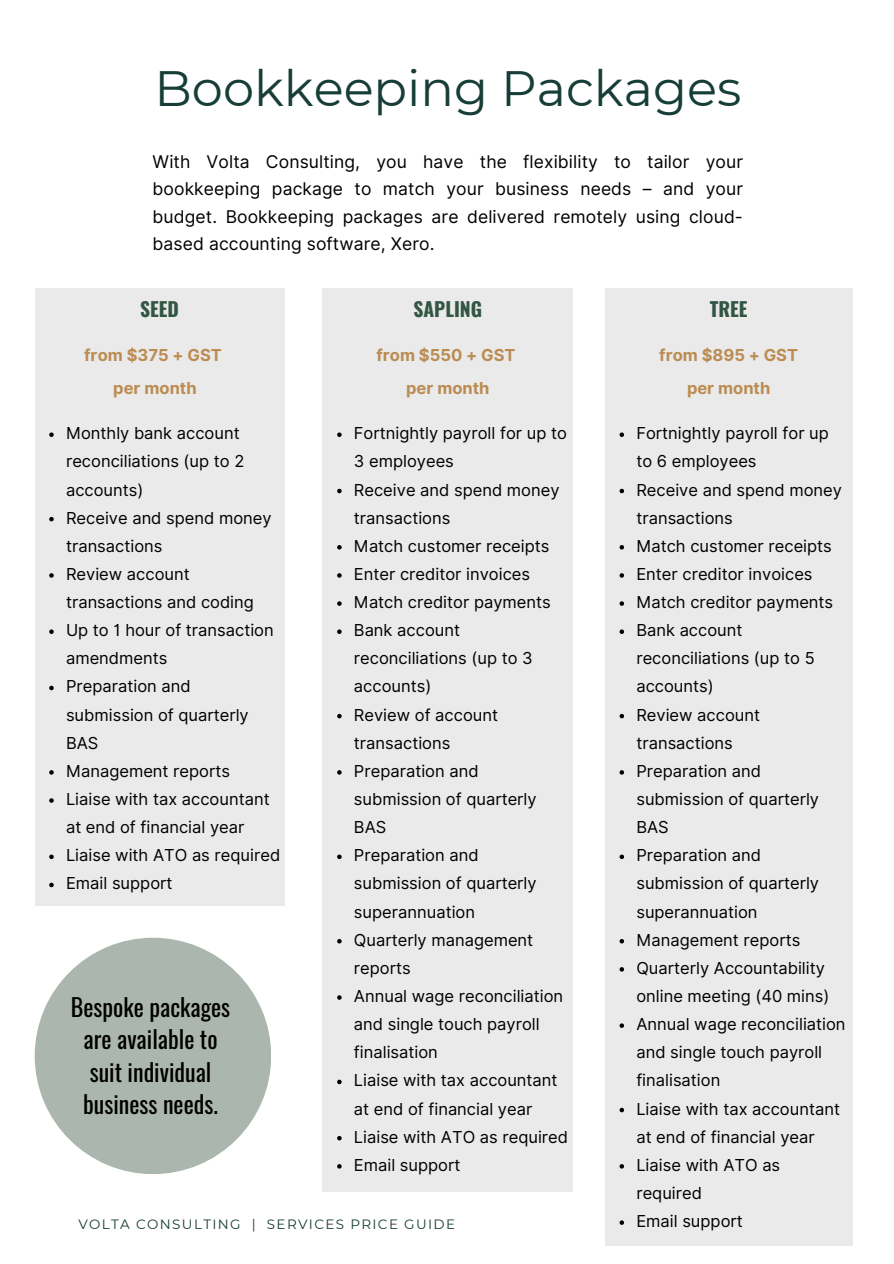
<style>
.page{position:relative;width:894px;height:1264px;background:#fff}
.page>*{position:absolute;margin:0;border:0;box-sizing:border-box;transform-origin:0 0}
.t1{font:49.5px "Montserrat";color:#173d37}
.t2{font:24px/32.7px "Oswald";color:#000;text-align:center}
.t3{font:700 19.5px "Oswald";color:#335644}
.t4{font:17.55px/27.3px "Inter";letter-spacing:.005em;color:#000;text-align:justify}
.t5{font:16.5px/28.2px "Inter";color:#000}
.t6{font:700 16.5px/32.7px "Inter";color:#bb8c52;text-align:center}
.t7{font:13.5px "Montserrat";letter-spacing:.1em;color:#173d37}
</style>
<div class="page">
<div style="left:35px;top:288px;width:249px;height:617px;background:#eaeaea"></div>
<svg style="left:49px;top:432px;width:5px;height:5px"></svg>
<svg style="left:49px;top:517px;width:5px;height:4px"></svg>
<svg style="left:49px;top:573px;width:5px;height:4px"></svg>
<svg style="left:49px;top:629px;width:5px;height:5px"></svg>
<svg style="left:49px;top:685px;width:5px;height:5px"></svg>
<svg style="left:49px;top:770px;width:5px;height:4px"></svg>
<svg style="left:49px;top:798px;width:5px;height:4px"></svg>
<svg style="left:49px;top:854px;width:5px;height:5px"></svg>
<svg style="left:49px;top:882px;width:5px;height:5px"></svg>
<div style="left:322px;top:288px;width:251px;height:903px;background:#eaeaea"></div>
<svg style="left:337px;top:432px;width:4px;height:5px"></svg>
<svg style="left:337px;top:489px;width:4px;height:4px"></svg>
<svg style="left:337px;top:545px;width:4px;height:4px"></svg>
<svg style="left:337px;top:573px;width:4px;height:4px"></svg>
<svg style="left:337px;top:601px;width:4px;height:5px"></svg>
<svg style="left:337px;top:629px;width:4px;height:5px"></svg>
<svg style="left:337px;top:714px;width:4px;height:4px"></svg>
<svg style="left:337px;top:770px;width:4px;height:4px"></svg>
<svg style="left:337px;top:854px;width:4px;height:5px"></svg>
<svg style="left:337px;top:939px;width:4px;height:4px"></svg>
<svg style="left:337px;top:995px;width:4px;height:4px"></svg>
<svg style="left:337px;top:1079px;width:4px;height:5px"></svg>
<svg style="left:337px;top:1136px;width:4px;height:4px"></svg>
<svg style="left:337px;top:1164px;width:4px;height:4px"></svg>
<div style="left:605px;top:288px;width:247px;height:957px;background:#eaeaea"></div>
<svg style="left:619px;top:432px;width:5px;height:5px"></svg>
<svg style="left:619px;top:489px;width:5px;height:4px"></svg>
<svg style="left:619px;top:545px;width:5px;height:4px"></svg>
<svg style="left:619px;top:573px;width:5px;height:4px"></svg>
<svg style="left:619px;top:601px;width:5px;height:5px"></svg>
<svg style="left:619px;top:629px;width:5px;height:5px"></svg>
<svg style="left:619px;top:714px;width:5px;height:4px"></svg>
<svg style="left:619px;top:770px;width:5px;height:4px"></svg>
<svg style="left:619px;top:854px;width:5px;height:5px"></svg>
<svg style="left:619px;top:939px;width:5px;height:4px"></svg>
<svg style="left:619px;top:967px;width:5px;height:4px"></svg>
<svg style="left:619px;top:1023px;width:5px;height:4px"></svg>
<svg style="left:619px;top:1107px;width:5px;height:5px"></svg>
<svg style="left:619px;top:1164px;width:5px;height:4px"></svg>
<svg style="left:619px;top:1220px;width:5px;height:4px"></svg>
<div style="left:35px;top:937px;width:236px;height:237px;background:#abb7ae;border-radius:50%"></div>
<p class="t1" style="left:154px;top:58px;width:588px">Bookkeeping Packages</p>
<p class="t4" style="left:153px;top:148px;width:591px">With Volta Consulting, you have the flexibility to tailor your bookkeeping package to match your business needs – and your budget. Bookkeeping packages are delivered remotely using cloud&shy;based accounting software, Xero.</p>
<h1 class="t3" style="left:140px;top:294px;width:40px">SEED</h1>
<h5 class="t6" style="left:84px;top:339px;width:139px">from $375 + GST per month</h5>
<h3 class="t5" style="left:66px;top:419px;width:180px">Monthly bank account reconciliations (up to 2 accounts)</h3>
<h4 class="t5" style="left:66px;top:503px;width:207px">Receive and spend money transactions</h4>
<p class="t5" style="left:66px;top:560px;width:189px">Review account transactions and coding</p>
<p class="t5" style="left:66px;top:616px;width:209px">Up to 1 hour of transaction amendments</p>
<p class="t5" style="left:66px;top:672px;width:184px">Preparation and submission of quarterly<br>BAS</p>
<p class="t5" style="left:66px;top:756px;width:165px">Management reports</p>
<p class="t5" style="left:66px;top:785px;width:205px">Liaise with tax accountant at end of financial year</p>
<p class="t5" style="left:66px;top:841px;width:216px">Liaise with ATO as required</p>
<p class="t5" style="left:66px;top:869px;width:108px">Email support</p>
<p class="t2" style="left:71px;top:989px;width:161px">Bespoke packages are available to suit individual business needs.</p>
<p class="t3" style="left:413px;top:294px;width:70px">SAPLING</p>
<p class="t6" style="left:376px;top:339px;width:140px">from $550 + GST per month</p>
<p class="t5" style="left:354px;top:419px;width:214px">Fortnightly payroll for up to<br>3 employees</p>
<p class="t5" style="left:354px;top:475px;width:207px">Receive and spend money transactions</p>
<h2 class="t5" style="left:354px;top:531px;width:197px">Match customer receipts</h2>
<h3 class="t5" style="left:354px;top:560px;width:178px">Enter creditor invoices</h3>
<h4 class="t5" style="left:354px;top:588px;width:198px">Match creditor payments</h4>
<p class="t5" style="left:354px;top:616px;width:180px">Bank account reconciliations (up to 3 accounts)</p>
<p class="t5" style="left:354px;top:700px;width:146px">Review of account transactions</p>
<p class="t5" style="left:354px;top:756px;width:184px">Preparation and submission of quarterly<br>BAS</p>
<p class="t5" style="left:354px;top:841px;width:184px">Preparation and submission of quarterly superannuation</p>
<p class="t5" style="left:354px;top:925px;width:181px">Quarterly management reports</p>
<p class="t5" style="left:354px;top:981px;width:211px">Annual wage reconciliation and single touch payroll finalisation</p>
<p class="t5" style="left:354px;top:1066px;width:205px">Liaise with tax accountant at end of financial year</p>
<p class="t5" style="left:354px;top:1122px;width:216px">Liaise with ATO as required</p>
<p class="t5" style="left:354px;top:1150px;width:108px">Email support</p>
<p class="t7" style="left:78px;top:1215px;width:378px">VOLTA CONSULTING | SERVICES PRICE GUIDE</p>
<p class="t3" style="left:709px;top:294px;width:39px">TREE</p>
<h3 class="t6" style="left:659px;top:339px;width:140px">from $895 + GST per month</h3>
<h4 class="t5" style="left:636px;top:419px;width:194px">Fortnightly payroll for up to 6 employees</h4>
<p class="t5" style="left:636px;top:475px;width:207px">Receive and spend money transactions</p>
<p class="t5" style="left:636px;top:531px;width:197px">Match customer receipts</p>
<p class="t5" style="left:636px;top:560px;width:178px">Enter creditor invoices</p>
<p class="t5" style="left:636px;top:588px;width:198px">Match creditor payments</p>
<p class="t5" style="left:636px;top:616px;width:180px">Bank account reconciliations (up to 5 accounts)</p>
<p class="t5" style="left:636px;top:700px;width:125px">Review account transactions</p>
<p class="t5" style="left:636px;top:756px;width:184px">Preparation and submission of quarterly<br>BAS</p>
<p class="t5" style="left:636px;top:841px;width:184px">Preparation and submission of quarterly superannuation</p>
<p class="t5" style="left:636px;top:925px;width:165px">Management reports</p>
<p class="t5" style="left:636px;top:953px;width:194px">Quarterly Accountability online meeting (40 mins)</p>
<p class="t5" style="left:636px;top:1010px;width:211px">Annual wage reconciliation and single touch payroll finalisation</p>
<p class="t5" style="left:636px;top:1094px;width:205px">Liaise with tax accountant at end of financial year</p>
<p class="t5" style="left:636px;top:1150px;width:145px">Liaise with ATO as required</p>
<p class="t5" style="left:636px;top:1206px;width:108px">Email support</p>
</div>
